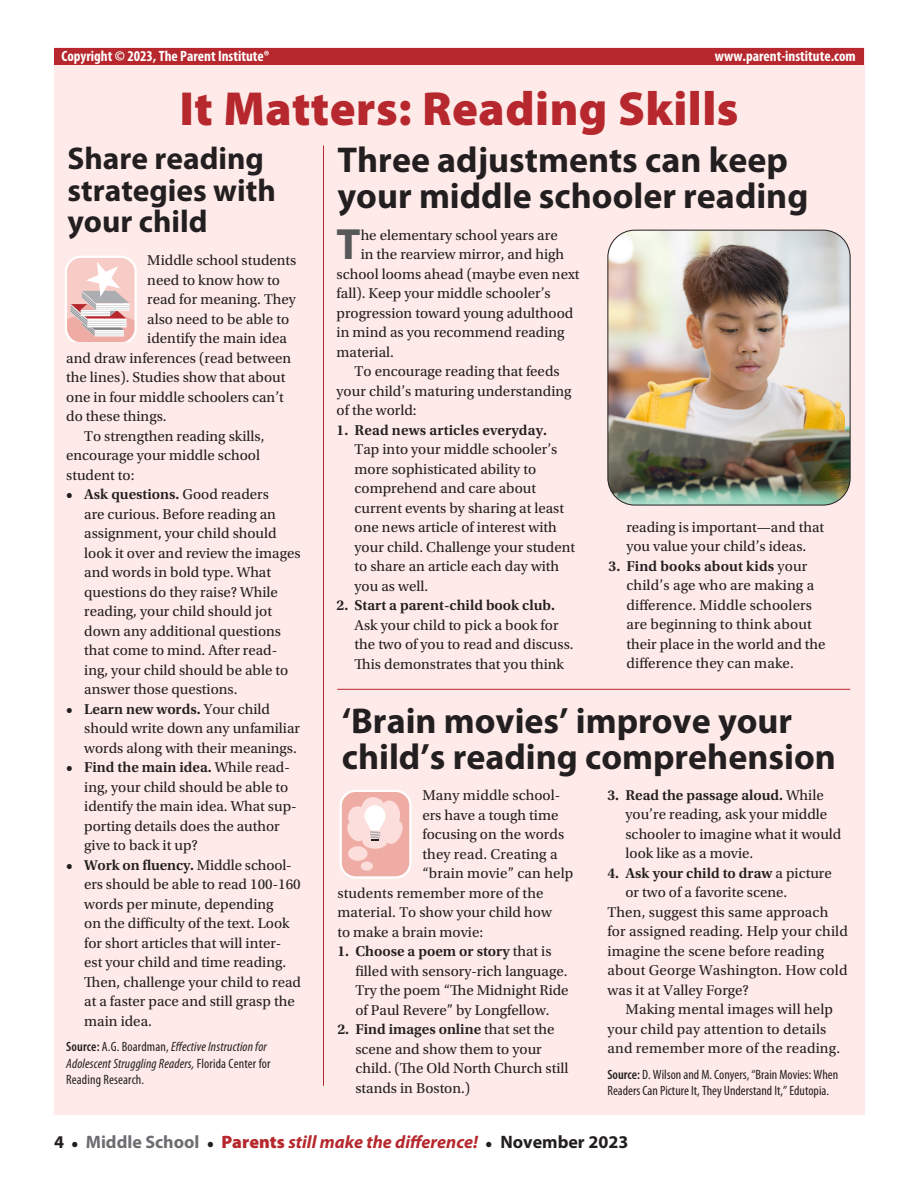
<style>
.page{position:relative;width:918px;height:1188px;background:#fff}
.page>*{position:absolute;margin:0;border:0;box-sizing:border-box;transform-origin:0 0}
.t1{font:900 48px "Myriad Pro";letter-spacing:.01em;color:#b6282d}
.t2{font:700 43.95px "Myriad Pro";color:#57585a}
.t3{font:700 36px/36px "Myriad Pro";color:#231f20}
.t4{font:700 31.5px/31.5px "Myriad Pro";color:#231f20}
.t5{font:italic 700 18px "Myriad Pro";color:#b6282d}
.t6{font:15px/19.5px "Utopia Std";color:#231f20}
.t7{font:600 15px "Utopia Std";color:#231f20}
.t8{font:700 condensed 15px "Myriad Pro";color:#fff}
.t9{font:italic condensed 13.5px/16.5px "Myriad Pro";letter-spacing:.01em;color:#231f20}
.t10{font:condensed 13.5px/16.5px "Myriad Pro";color:#231f20}
.s1{font-weight:600}
.s2{font-weight:600;font-style:normal}
.s3{font-style:normal}
.s4{font-weight:400}
.s5{font-style:normal;color:#231f20}
.s6{font-family:"Utopia Std";font-style:normal;font-size:15px;color:#231f20}
.s7{font-style:normal;color:#6c6d70}
.s8{font-weight:900;font-style:normal}
</style>
<div class="page">
<div style="left:54px;top:48px;width:810px;height:1067px;background:#feeae8"></div>
<hr style="left:337px;top:689px;width:513px;height:1px;background:#b6282d">
<hr style="left:323px;top:146px;width:1px;height:940px;background:#b6282d">
<svg style="left:65px;top:256px;width:72px;height:86px;background:#eaccc9"></svg>
<svg style="left:340px;top:790px;width:72px;height:89px"></svg>
<div style="left:54px;top:49px;width:810px;height:16px;background:#b6282d"></div>
<img style="left:608px;top:230px;width:242px;height:275px">
<div style="left:608px;top:230px;width:242px;height:275px;border:1px solid #231f20;border-radius:27px"></div>
<p class="t8" style="left:62px;top:46px;width:210px">Copyright © 2023, The Parent Institute®</p>
<p class="t8" style="left:715px;top:46px;width:142px">www.parent-institute.com</p>
<h1 class="t1" style="left:179px;top:76px;width:561px">It Matters: Reading Skills</h1>
<h3 class="t3" style="left:337px;top:141px;width:472px">Three adjustments can keep your middle schooler reading</h3>
<h2 class="t2" style="left:337px;top:216px;width:26px">T</h2>
<p class="t6" style="left:361px;top:226px;width:199px">he elementary school years are</p>
<h3 class="t4" style="left:68px;top:142px;width:210px">Share reading strategies with your child</h3>
<p class="t6" style="left:361px;top:245px;width:205px">in the rearview mirror, and high</p>
<p class="t6" style="left:337px;top:265px;width:244px">school looms ahead (maybe even next</p>
<p class="t6" style="left:337px;top:284px;width:216px">fall). Keep your middle schooler’s</p>
<p class="t6" style="left:337px;top:304px;width:238px">progression toward young adulthood</p>
<p class="t6" style="left:337px;top:323px;width:229px">in mind as you recommend reading</p>
<p class="t6" style="left:337px;top:343px;width:59px">material.</p>
<p class="t6" style="left:355px;top:362px;width:207px">To encourage reading that feeds</p>
<p class="t6" style="left:337px;top:382px;width:237px">your child’s maturing understanding</p>
<p class="t6" style="left:337px;top:401px;width:82px">of the world:</p>
<p class="t7" style="left:337px;top:422px;width:212px">1. Read news articles everyday.</p>
<p class="t6" style="left:355px;top:440px;width:222px">Tap into your middle schooler’s more sophisticated ability to comprehend and care about current events by sharing at least one news article of interest with your child. Challenge your student to share an article each day with you as well.</p>
<p class="t7" style="left:337px;top:597px;width:220px">2. Start a parent-child book club.</p>
<p class="t6" style="left:355px;top:616px;width:221px">Ask your child to pick a book for the two of you to read and discuss.<br>This demonstrates that you think</p>
<p class="t6" style="left:147px;top:251px;width:151px">Middle school students</p>
<p class="t6" style="left:147px;top:270px;width:134px">need to know how to</p>
<p class="t6" style="left:147px;top:290px;width:150px">read for meaning. They</p>
<p class="t6" style="left:147px;top:309px;width:143px">also need to be able to</p>
<p class="t6" style="left:147px;top:329px;width:141px">identify the main idea</p>
<p class="t6" style="left:66px;top:348px;width:227px">and draw inferences (read between</p>
<p class="t6" style="left:66px;top:368px;width:221px">the lines). Studies show that about</p>
<p class="t6" style="left:66px;top:387px;width:219px">one in four middle schoolers can’t</p>
<p class="t6" style="left:66px;top:407px;width:102px">do these things.</p>
<p class="t6" style="left:84px;top:426px;width:182px">To strengthen reading skills,</p>
<p class="t6" style="left:66px;top:446px;width:195px">encourage your middle school</p>
<p class="t6" style="left:66px;top:465px;width:70px">student to:</p>
<p class="t6" style="left:84px;top:485px;width:218px;text-indent:-18px"><span class="s1">• Ask questions.</span> Good readers<br>are curious. Before reading an assignment, your child should look it over and review the images and words in bold type. What questions do they raise? While reading, your child should jot down any additional questions that come to mind. After read&shy;ing, your child should be able to answer those questions.</p>
<p class="t6" style="left:84px;top:699px;width:217px;text-indent:-18px"><span class="s1">• Learn new words.</span> Your child should write down any unfamiliar words along with their meanings.</p>
<p class="t6" style="left:84px;top:758px;width:214px;text-indent:-18px"><span class="s1">• Find the main idea.</span> While read&shy;ing, your child should be able to identify the main idea. What sup&shy;porting details does the author give to back it up?</p>
<p class="t6" style="left:84px;top:855px;width:218px;text-indent:-18px"><span class="s1">• Work on fluency.</span> Middle school&shy;ers should be able to read 100-160 words per minute, depending<br>on the difficulty of the text. Look for short articles that will inter&shy;est your child and time reading.<br>Then, challenge your child to read at a faster pace and still grasp the main idea.</p>
<p class="t9" style="left:66px;top:1038px;width:206px"><span class="s2">Source:</span> <span class="s3">A.G. Boardman,</span> Effective Instruction for<br>Adolescent Struggling Readers, <span class="s3">Florida Center for<br>Reading Research.</span></p>
<p class="t6" style="left:626px;top:517px;width:199px">reading is important—and that you value your child’s ideas.</p>
<p class="t6" style="left:626px;top:556px;width:201px;text-indent:-18px"><span class="s1">3. Find books about kids</span> your child’s age who are making a difference. Middle schoolers are beginning to think about their place in the world and the difference they can make.</p>
<h3 class="t3" style="left:342px;top:702px;width:495px">‘Brain movies’ improve your child’s reading comprehension</h3>
<p class="t6" style="left:422px;top:786px;width:139px">Many middle school-</p>
<p class="t6" style="left:422px;top:805px;width:138px">ers have a tough time</p>
<p class="t6" style="left:422px;top:825px;width:144px">focusing on the words</p>
<p class="t6" style="left:422px;top:844px;width:137px">they read. Creating a</p>
<p class="t6" style="left:422px;top:864px;width:152px">“brain movie” can help</p>
<p class="t6" style="left:337px;top:883px;width:208px">students remember more of the</p>
<p class="t6" style="left:337px;top:903px;width:216px">material. To show your child how</p>
<p class="t6" style="left:337px;top:922px;width:147px">to make a brain movie:</p>
<p class="t6" style="left:355px;top:942px;width:215px;text-indent:-18px"><span class="s1">1. Choose a poem or story</span> that is filled with sensory-rich language.<br>Try the poem “The Midnight Ride of Paul Revere” by Longfellow.</p>
<p class="t6" style="left:355px;top:1020px;width:215px;text-indent:-18px"><span class="s1">2. Find images online</span> that set the scene and show them to your child. (The Old North Church still stands in Boston.)</p>
<p class="t6" style="left:626px;top:785px;width:217px;text-indent:-18px"><span class="s1">3. Read the passage aloud.</span> While you’re reading, ask your middle schooler to imagine what it would look like as a movie.</p>
<p class="t7" style="left:608px;top:864px;width:226px">4. Ask your child to draw <span class="s4">a picture</span></p>
<p class="t6" style="left:626px;top:883px;width:163px">or two of a favorite scene.</p>
<p class="t6" style="left:608px;top:902px;width:222px">Then, suggest this same approach</p>
<p class="t6" style="left:608px;top:922px;width:242px">for assigned reading. Help your child</p>
<p class="t6" style="left:608px;top:941px;width:218px">imagine the scene before reading</p>
<p class="t6" style="left:608px;top:961px;width:242px">about George Washington. How cold</p>
<p class="t6" style="left:608px;top:980px;width:143px">was it at Valley Forge?</p>
<p class="t6" style="left:626px;top:1000px;width:209px">Making mental images will help</p>
<p class="t6" style="left:608px;top:1019px;width:220px">your child pay attention to details</p>
<p class="t6" style="left:608px;top:1039px;width:234px">and remember more of the reading.</p>
<p class="t10" style="left:608px;top:1066px;width:232px"><span class="s1">Source:</span> D. Wilson and M. Conyers, “Brain Movies: When<br>Readers Can Picture It, They Understand It,” Edutopia.</p>
<p class="t5" style="left:54px;top:1130px;width:576px"><span class="s5">4</span> <span class="s6">•</span> <span class="s7">Middle School</span> <span class="s6">•</span> <span class="s8">Parents</span> still make the difference! <span class="s6">•</span> <span class="s5">November 2023</span></p>
</div>
